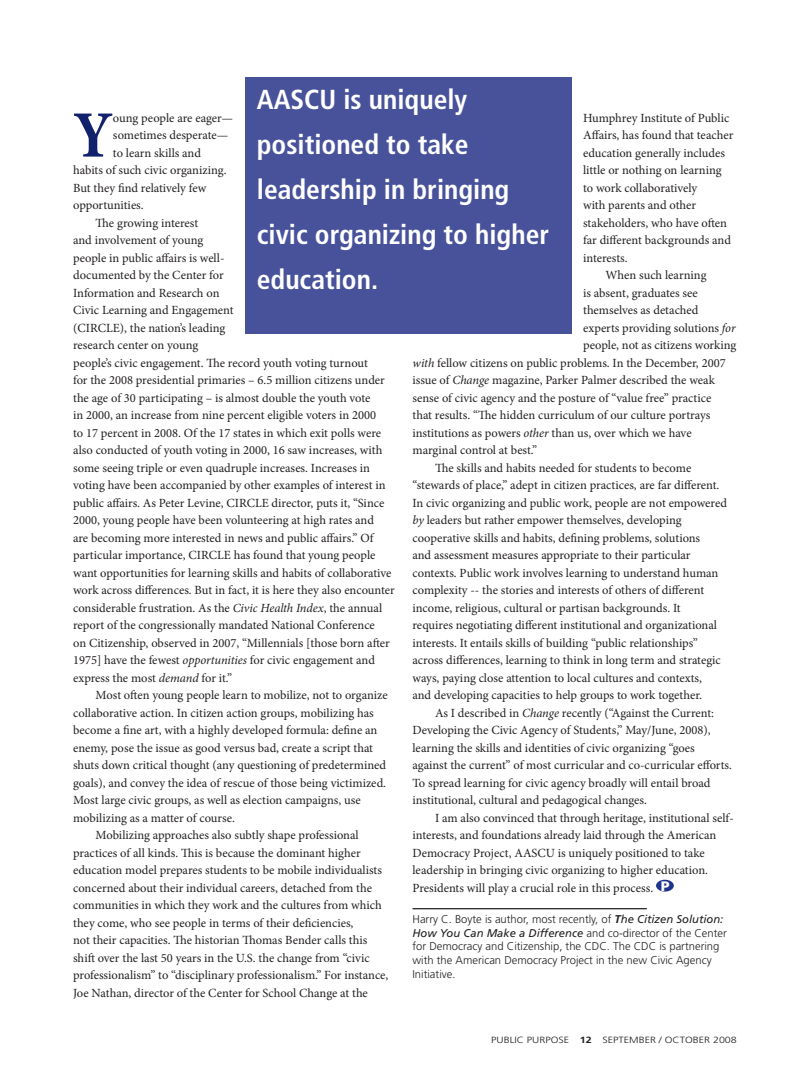
<style>
.page{position:relative;width:810px;height:1080px;background:#fff}
.page>*{position:absolute;margin:0;border:0;box-sizing:border-box;transform-origin:0 0}
.t1{font:700 condensed 67px "Minion Pro";color:#12216c}
.pullFrutConRev{font:700 condensed 27.5px/45px "Frutiger";color:#fff}
.t2{font:900 13.75px "Frutiger";color:#fff;scale:1.05 1}
.Body_Text_Indent{font:12.5px/17.5px "Minion Pro";color:#231f20}
.Normal__Web{font:12.5px/17.5px "Minion Pro";color:#231f20}
.AuthorIdent{font:300 11.25px/13.8px "Frutiger";color:#231f20}
.pg_footer_right{font:300 9px "Frutiger";color:#231f20;scale:1.19 1}
.s1{font-style:italic}
.s2{font-weight:700;font-style:italic}
.s3{font-weight:400;font-style:italic}
.s4{font-weight:700}
</style>
<div class="page">
<hr style="left:809px;top:112px;width:1px;height:38px;background:#00023d">
<hr style="left:412px;top:908px;width:235px;height:1px;background:#231f20">
<div style="left:656px;top:880px;width:18px;height:12px;background:#1e358b;border-radius:50%"></div>
<div style="left:246px;top:77px;width:326px;height:256px;background:#48529b"></div>
<p class="pullFrutConRev" style="left:257px;top:77px;width:294px">AASCU is uniquely positioned to take leadership in bringing civic organizing to higher education.</p>
<p class="t1" style="left:73px;top:89px;width:41px">Y</p>
<p class="Body_Text_Indent" style="left:113px;top:109px;width:122px">oung people are eager—</p>
<p class="Normal__Web" style="left:583px;top:109px;width:152px">Humphrey Institute of Public<br>Affairs, has found that teacher education generally includes little or nothing on learning to work collaboratively<br>with parents and other stakeholders, who have often far different backgrounds and interests.</p>
<p class="Normal__Web" style="left:606px;top:266px;width:102px">When such learning</p>
<p class="Normal__Web" style="left:583px;top:284px;width:116px">is absent, graduates see</p>
<p class="Normal__Web" style="left:583px;top:301px;width:117px">themselves as detached</p>
<p class="Normal__Web" style="left:583px;top:319px;width:154px">experts providing solutions <span class="s1">for</span></p>
<p class="Normal__Web" style="left:583px;top:336px;width:155px">people, not as citizens working</p>
<p class="Normal__Web" style="left:412px;top:354px;width:315px"><span class="s1">with</span> fellow citizens on public problems. In the December, 2007</p>
<p class="Normal__Web" style="left:412px;top:371px;width:304px">issue of <span class="s1">Change</span> magazine, Parker Palmer described the weak</p>
<p class="Normal__Web" style="left:412px;top:389px;width:300px">sense of civic agency and the posture of “value free” practice</p>
<p class="Normal__Web" style="left:412px;top:406px;width:300px">that results. “The hidden curriculum of our culture portrays</p>
<p class="Normal__Web" style="left:412px;top:424px;width:281px">institutions as powers <span class="s1">other</span> than us, over which we have</p>
<p class="Normal__Web" style="left:412px;top:441px;width:126px">marginal control at best.”</p>
<p class="Body_Text_Indent" style="left:412px;top:459px;width:316px;text-indent:22px">The skills and habits needed for students to become “stewards of place,” adept in citizen practices, are far different.<br>In civic organizing and public work, people are not empowered <span class="s1">by</span> leaders but rather empower themselves, developing cooperative skills and habits, defining problems, solutions<br>and assessment measures appropriate to their particular contexts. Public work involves learning to understand human complexity -- the stories and interests of others of different income, religious, cultural or partisan backgrounds. It<br>requires negotiating different institutional and organizational interests. It entails skills of building “public relationships” across differences, learning to think in long term and strategic ways, paying close attention to local cultures and contexts,<br>and developing capacities to help groups to work together.</p>
<p class="Body_Text_Indent" style="left:412px;top:704px;width:321px;text-indent:22px">As I described in <span class="s1">Change</span> recently (“Against the Current:<br>Developing the Civic Agency of Students,” May/June, 2008), learning the skills and identities of civic organizing “goes against the current” of most curricular and co-curricular efforts.<br>To spread learning for civic agency broadly will entail broad institutional, cultural and pedagogical changes.</p>
<p class="Body_Text_Indent" style="left:412px;top:809px;width:323px;text-indent:22px">I am also convinced that through heritage, institutional self&shy;interests, and foundations already laid through the American Democracy Project, AASCU is uniquely positioned to take leadership in bringing civic organizing to higher education.<br>Presidents will play a crucial role in this process.</p>
<p class="Body_Text_Indent" style="left:113px;top:126px;width:117px">sometimes desperate—</p>
<p class="Body_Text_Indent" style="left:113px;top:144px;width:90px">to learn skills and</p>
<p class="Body_Text_Indent" style="left:73px;top:161px;width:155px">habits of such civic organizing.</p>
<p class="Body_Text_Indent" style="left:73px;top:179px;width:135px">But they find relatively few</p>
<p class="Body_Text_Indent" style="left:73px;top:196px;width:72px">opportunities.</p>
<p class="Body_Text_Indent" style="left:73px;top:214px;width:323px;text-indent:22px">The growing interest<br>and involvement of young<br>people in public affairs is well-<br>documented by the Center for<br>Information and Research on<br>Civic Learning and Engagement<br>(CIRCLE), the nation’s leading<br>research center on young<br>people’s civic engagement. The record youth voting turnout<br>for the 2008 presidential primaries – 6.5 million citizens under the age of 30 participating – is almost double the youth vote<br>in 2000, an increase from nine percent eligible voters in 2000<br>to 17 percent in 2008. Of the 17 states in which exit polls were also conducted of youth voting in 2000, 16 saw increases, with some seeing triple or even quadruple increases. Increases in voting have been accompanied by other examples of interest in public affairs. As Peter Levine, CIRCLE director, puts it, “Since 2000, young people have been volunteering at high rates and<br>are becoming more interested in news and public affairs.” Of particular importance, CIRCLE has found that young people want opportunities for learning skills and habits of collaborative work across differences. But in fact, it is here they also encounter considerable frustration. As the <span class="s1">Civic Health Index</span>, the annual report of the congressionally mandated National Conference<br>on Citizenship, observed in 2007, “Millennials [those born after 1975] have the fewest <span class="s1">opportunities</span> for civic engagement and express the most <span class="s1">demand</span> for it.”</p>
<p class="Normal__Web" style="left:73px;top:686px;width:316px;text-indent:22px">Most often young people learn to mobilize, not to organize collaborative action. In citizen action groups, mobilizing has become a fine art, with a highly developed formula: define an enemy, pose the issue as good versus bad, create a script that shuts down critical thought (any questioning of predetermined goals), and convey the idea of rescue of those being victimized.<br>Most large civic groups, as well as election campaigns, use mobilizing as a matter of course.</p>
<p class="Normal__Web" style="left:73px;top:826px;width:317px;text-indent:22px">Mobilizing approaches also subtly shape professional practices of all kinds. This is because the dominant higher education model prepares students to be mobile individualists concerned about their individual careers, detached from the communities in which they work and the cultures from which they come, who see people in terms of their deficiencies,<br>not their capacities. The historian Thomas Bender calls this shift over the last 50 years in the U.S. the change from “civic professionalism” to “disciplinary professionalism.” For instance, Joe Nathan, director of the Center for School Change at the</p>
<p class="t2" style="left:661px;top:878px;width:10px">P</p>
<p class="AuthorIdent" style="left:412px;top:912px;width:316px">Harry C. Boyte is author, most recently, of <span class="s2">T</span><span class="s3">he Citizen Solution:<br>How You Can Make a Difference</span> and co-director of the C enter for Democracy and Citizenship, the CDC. The C DC is partnering with the American Democracy Project in the new C ivic Agency Initiative.</p>
<p class="pg_footer_right" style="left:491px;top:1035px;width:208px">public purpose <span class="s4">12</span> september / october 2008</p>
</div>
